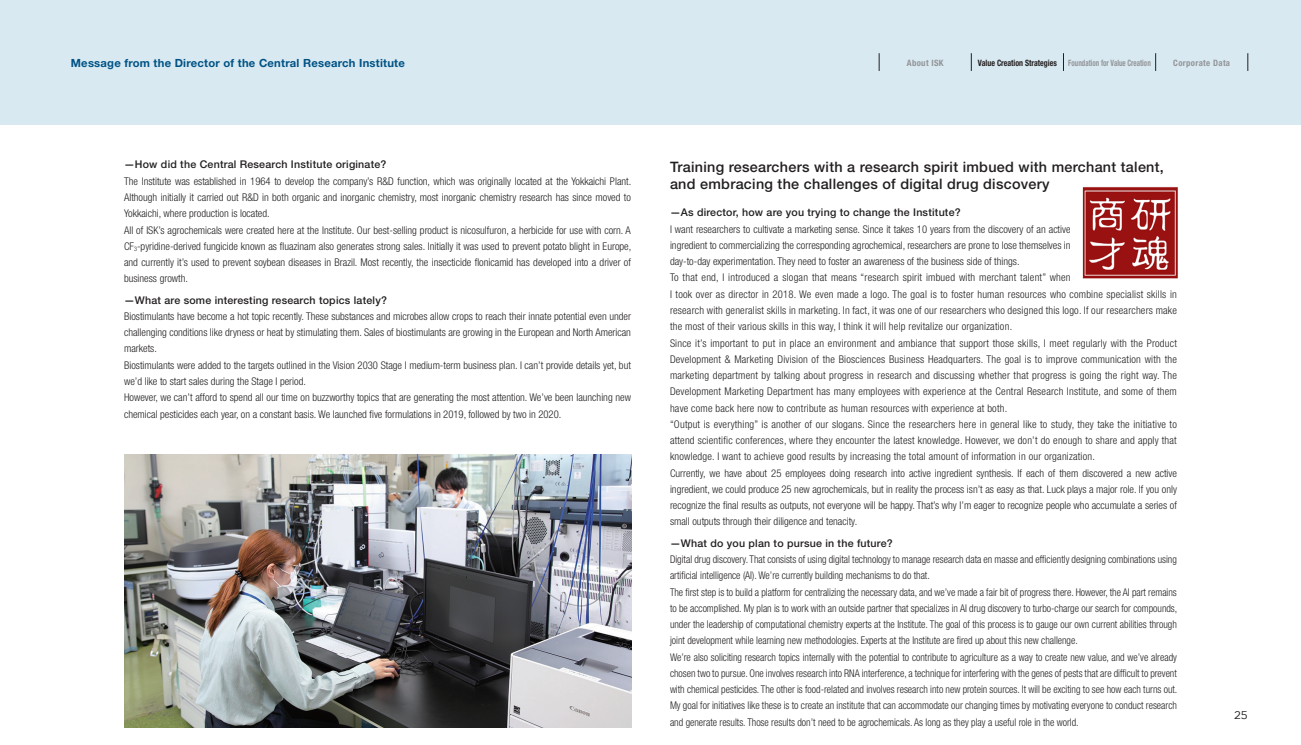
<style>
.page{position:relative;width:1301px;height:745px;background:#fff}
.page>*{position:absolute;margin:0;border:0;box-sizing:border-box;transform-origin:0 0}
.t1{font:500 14.38px "Helvetica Neue LT Std";letter-spacing:.02em;color:#231f20}
.t2{font:700 11.25px "Helvetica Neue LT Std";letter-spacing:.02em;color:#005285}
.t3{font:11.25px "Gotham";color:#231f20}
.t4{font:300 condensed 10.62px/16.2px "Helvetica Neue LT Std";color:#231f20;text-align:justify}
.t5{font:300 condensed 10.62px/16.2px "Helvetica Neue LT Std";color:#231f20;scale:.95 1}
.t6{font:300 condensed 10.62px/16.2px "Helvetica Neue LT Std";letter-spacing:.02em;color:#231f20}
.t7{font:500 10.62px "Helvetica Neue LT Std";letter-spacing:.02em;color:#231f20}
.t8{font:700 condensed 8.75px "Helvetica Neue LT Std";color:#939598;scale:.8 1}
.t9{font:700 condensed 8.75px "Helvetica Neue LT Std";color:#231f20;scale:.9 1}
.t10{font:700 condensed 8.75px "Helvetica Neue LT Std";letter-spacing:.04em;color:#939598}
</style>
<div class="page">
<div style="left:0;top:0;width:1300px;height:124px;background:#d8e9f1"></div>
<img style="left:124px;top:454px;width:507px;height:272px">
<img style="left:1082px;top:187px;width:96px;height:92px">
<svg style="left:879px;top:53px;width:1px;height:18px"></svg>
<svg style="left:971px;top:53px;width:1px;height:18px"></svg>
<svg style="left:1063px;top:53px;width:1px;height:18px"></svg>
<svg style="left:1155px;top:53px;width:1px;height:18px"></svg>
<svg style="left:1247px;top:53px;width:1px;height:18px"></svg>
<p class="t2" style="left:71px;top:56px;width:335px">Message from the Director of the Central Research Institute</p>
<p class="t7" style="left:124px;top:158px;width:264px">—How did the Central Research Institute originate?</p>
<p class="t4" style="left:124px;top:173px;width:509px">The Institute was established in 1964 to develop the company’s R&amp;D function, which was originally located at the Yokkaichi Plant.<br>Although initially it carried out R&amp;D in both organic and inorganic chemistry, most inorganic chemistry research has since moved to Yokkaichi, where production is located.</p>
<p class="t4" style="left:124px;top:221px;width:509px">All of ISK’s agrochemicals were created here at the Institute. Our best-selling product is nicosulfuron, a herbicide for use with corn. A CF<sub>3</sub>-pyridine-derived fungicide known as fluazinam also generates strong sales. Initially it was used to prevent potato blight in Europe, and currently it’s used to prevent soybean diseases in Brazil. Most recently, the insecticide flonicamid has developed into a driver of business growth.</p>
<p class="t7" style="left:124px;top:293px;width:264px">—What are some interesting research topics lately?</p>
<p class="t4" style="left:124px;top:308px;width:508px">Biostimulants have become a hot topic recently. These substances and microbes allow crops to reach their innate potential even under challenging conditions like dryness or heat by stimulating them. Sales of biostimulants are growing in the European and North American markets.</p>
<p class="t4" style="left:124px;top:356px;width:508px">Biostimulants were added to the targets outlined in the Vision 2030 Stage I medium-term business plan. I can’t provide details yet, but we’d like to start sales during the Stage I period.</p>
<p class="t4" style="left:124px;top:389px;width:508px">However, we can’t afford to spend all our time on buzzworthy topics that are generating the most attention. We’ve been launching new chemical pesticides each year, on a constant basis. We launched five formulations in 2019, followed by two in 2020.</p>
<p class="t10" style="left:906px;top:57px;width:38px">About ISK</p>
<p class="t9" style="left:977px;top:57px;width:89px">Value Creation Strategies</p>
<p class="t8" style="left:1068px;top:57px;width:105px">Foundation for Value Creation</p>
<p class="t10" style="left:1173px;top:57px;width:58px">Corporate Data</p>
<p class="t1" style="left:670px;top:158px;width:495px">Training researchers with a research spirit imbued with merchant talent,</p>
<p class="t1" style="left:670px;top:175px;width:381px">and embracing the challenges of digital drug discovery</p>
<p class="t7" style="left:670px;top:206px;width:292px">—As director, how are you trying to change the Institute?</p>
<p class="t4" style="left:670px;top:220px;width:402px">I want researchers to cultivate a marketing sense. Since it takes 10 years from the discovery of an active ingredient to commercializing the corresponding agrochemical, researchers are prone to lose themselves in day-to-day experimentation. They need to foster an awareness of the business side of things.</p>
<p class="t6" style="left:670px;top:269px;width:508px">To that end, I introduced a slogan that means “research spirit imbued with merchant talent” when<br>I took over as director in 2018. We even made a logo. The goal is to foster human resources who combine specialist skills in research with generalist skills in marketing. In fact, it was one of our researchers who designed this logo. If our researchers make the most of their various skills in this way, I think it will help revitalize our organization.</p>
<p class="t4" style="left:670px;top:334px;width:508px">Since it’s important to put in place an environment and ambiance that support those skills, I meet regularly with the Product Development &amp; Marketing Division of the Biosciences Business Headquarters. The goal is to improve communication with the marketing department by talking about progress in research and discussing whether that progress is going the right way. The Development Marketing Department has many employees with experience at the Central Research Institute, and some of them have come back here now to contribute as human resources with experience at both.</p>
<p class="t4" style="left:670px;top:415px;width:508px">“Output is everything” is another of our slogans. Since the researchers here in general like to study, they take the initiative to attend scientific conferences, where they encounter the latest knowledge. However, we don’t do enough to share and apply that knowledge. I want to achieve good results by increasing the total amount of information in our organization.</p>
<p class="t4" style="left:670px;top:464px;width:508px">Currently, we have about 25 employees doing research into active ingredient synthesis. If each of them discovered a new active ingredient, we could produce 25 new agrochemicals, but in reality the process isn’t as easy as that. Luck plays a major role. If you only recognize the final results as outputs, not everyone will be happy. That’s why I’m eager to recognize people who accumulate a series of small outputs through their diligence and tenacity.</p>
<p class="t7" style="left:670px;top:536px;width:224px">—What do you plan to pursue in the future?</p>
<p class="t5" style="left:670px;top:550px;width:535px">Digital drug discovery. That consists of using digital technology to manage research data en masse and efficiently designing combinations using artificial intelligence (AI). We’re currently building mechanisms to do that.</p>
<p class="t5" style="left:670px;top:583px;width:535px;text-align:justify">The first step is to build a platform for centralizing the necessary data, and we’ve made a fair bit of progress there. However, the AI part remains to be accomplished. My plan is to work with an outside partner that specializes in AI drug discovery to turbo-charge our search for compounds, under the leadership of computational chemistry experts at the Institute. The goal of this process is to gauge our own current abilities through joint development while learning new methodologies. Experts at the Institute are fired up about this new challenge.</p>
<p class="t5" style="left:670px;top:648px;width:535px;text-align:justify">We’re also soliciting research topics internally with the potential to contribute to agriculture as a way to create new value, and we’ve already chosen two to pursue. One involves research into RNA interference, a technique for interfering with the genes of pests that are difficult to prevent with chemical pesticides. The other is food-related and involves research into new protein sources. It will be exciting to see how each turns out.</p>
<p class="t5" style="left:670px;top:697px;width:535px">My goal for initiatives like these is to create an institute that can accommodate our changing times by motivating everyone to conduct research and generate results. Those results don’t need to be agrochemicals. As long as they play a useful role in the world.</p>
<p class="t3" style="left:1234px;top:708px;width:15px">25</p>
</div>
